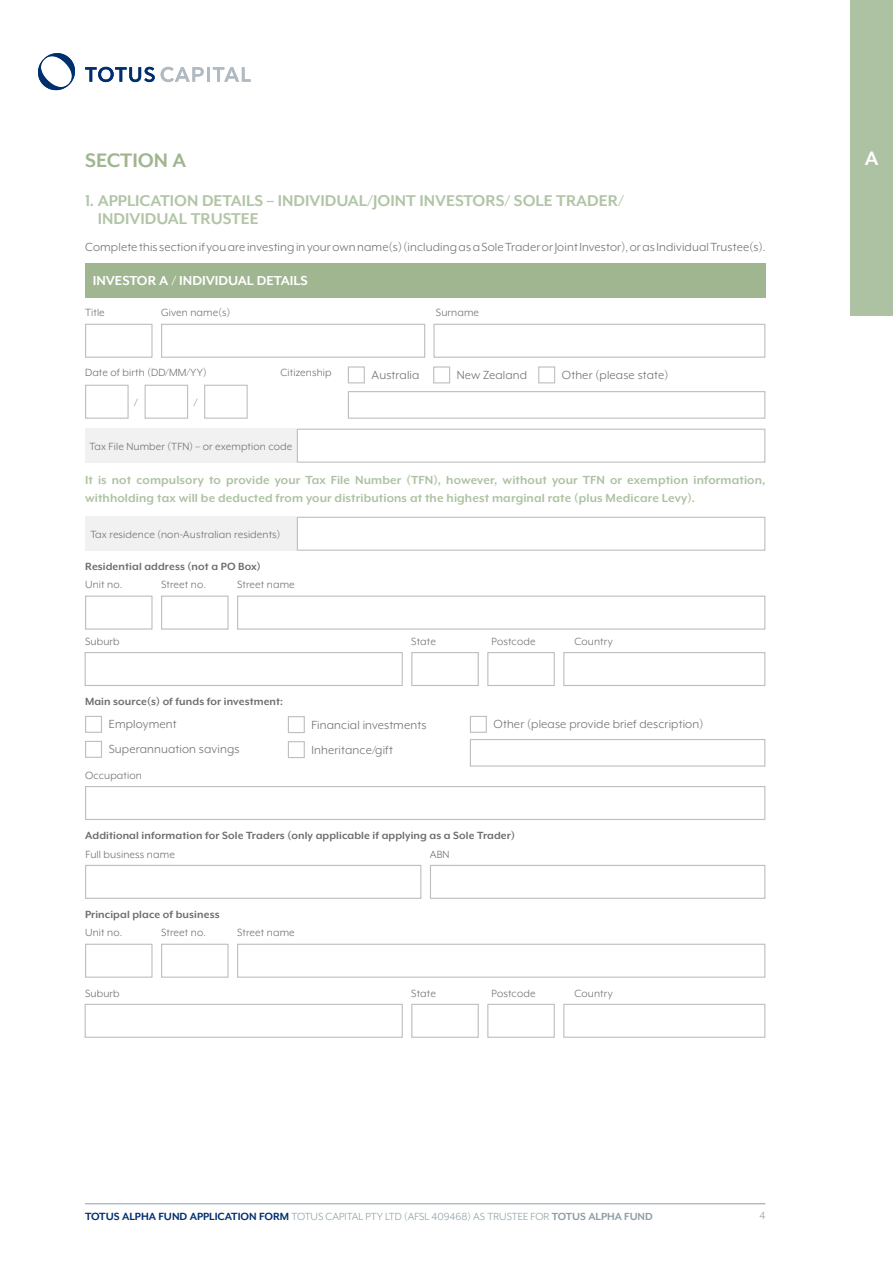
<style>
.page{position:relative;width:893px;height:1263px;background:#fff}
.page>*{position:absolute;margin:0;border:0;box-sizing:border-box;transform-origin:0 0}
.t1{font:700 22.5px "Mr Eaves XL Mod OT";color:#9fb691}
.t2{font:700 22.5px "Mr Eaves XL Mod OT";color:#fff}
.t3{font:700 18px/18px "Mr Eaves XL Mod OT";color:#b2c5a7}
.t4{font:700 15px "Mr Eaves XL Mod OT";color:#fff}
.t5{font:13.5px/25px "Mr Eaves XL Mod OT";letter-spacing:.01em;color:#6d6e71}
.t6{font:700 13.5px/18px "Mr Eaves XL Mod OT";letter-spacing:.01em;color:#adc2a2}
.t7{font:12px "Mr Eaves XL Mod OT";letter-spacing:.01em;color:#6d6e71}
.t8{font:700 12px "Mr Eaves XL Mod OT";letter-spacing:.01em;color:#6d6e71}
.t9{font:12px "Mr Eaves XL Mod OT";color:#8d9fa5}
.t10{font:11.85px "Mr Eaves XL Mod OT";color:#8d9fa5}
.s1{font-weight:700;font-size:12px;color:#002f6e}
.s2{font-weight:700}
</style>
<div class="page">
<hr style="left:85px;top:1203px;width:680px;height:1px;background:#8d9fa5">
<div style="left:850px;top:0;width:43px;height:316px;background:#adc2a2"></div>
<div style="left:85px;top:429px;width:212px;height:34px;background:#f1f1f2"></div>
<div style="left:85px;top:517px;width:212px;height:34px;background:#f1f1f2"></div>
<div style="left:85px;top:264px;width:680px;height:34px;background:#9fb691"></div>
<div style="left:85px;top:786px;width:680px;height:34px;border:1px solid #bcbec0"></div>
<div style="left:85px;top:596px;width:68px;height:34px;border:1px solid #bcbec0"></div>
<div style="left:85px;top:944px;width:68px;height:34px;border:1px solid #bcbec0"></div>
<div style="left:85px;top:324px;width:68px;height:34px;border:1px solid #bcbec0"></div>
<div style="left:411px;top:652px;width:68px;height:34px;border:1px solid #bcbec0"></div>
<div style="left:411px;top:1004px;width:68px;height:34px;border:1px solid #bcbec0"></div>
<div style="left:433px;top:324px;width:332px;height:34px;border:1px solid #bcbec0"></div>
<div style="left:161px;top:596px;width:68px;height:34px;border:1px solid #bcbec0"></div>
<div style="left:161px;top:944px;width:68px;height:34px;border:1px solid #bcbec0"></div>
<div style="left:161px;top:324px;width:264px;height:34px;border:1px solid #bcbec0"></div>
<div style="left:487px;top:652px;width:68px;height:34px;border:1px solid #bcbec0"></div>
<div style="left:487px;top:1004px;width:68px;height:34px;border:1px solid #bcbec0"></div>
<div style="left:237px;top:596px;width:528px;height:34px;border:1px solid #bcbec0"></div>
<div style="left:237px;top:944px;width:528px;height:34px;border:1px solid #bcbec0"></div>
<div style="left:563px;top:652px;width:202px;height:34px;border:1px solid #bcbec0"></div>
<div style="left:563px;top:1004px;width:202px;height:34px;border:1px solid #bcbec0"></div>
<div style="left:470px;top:739px;width:295px;height:28px;border:1px solid #bcbec0"></div>
<div style="left:85px;top:652px;width:318px;height:34px;border:1px solid #bcbec0"></div>
<div style="left:85px;top:1004px;width:318px;height:34px;border:1px solid #bcbec0"></div>
<div style="left:297px;top:429px;width:468px;height:34px;border:1px solid #bcbec0"></div>
<div style="left:297px;top:517px;width:468px;height:34px;border:1px solid #bcbec0"></div>
<div style="left:348px;top:391px;width:417px;height:28px;background:#fff;border:1px solid #bcbec0"></div>
<div style="left:348px;top:366px;width:17px;height:17px;background:#fff;border:1px solid #bcbec0"></div>
<div style="left:433px;top:366px;width:17px;height:17px;background:#fff;border:1px solid #bcbec0"></div>
<div style="left:538px;top:366px;width:17px;height:17px;background:#fff;border:1px solid #bcbec0"></div>
<div style="left:85px;top:716px;width:17px;height:17px;border:1px solid #bcbec0"></div>
<div style="left:85px;top:741px;width:17px;height:17px;border:1px solid #bcbec0"></div>
<div style="left:85px;top:385px;width:44px;height:34px;border:1px solid #bcbec0"></div>
<div style="left:145px;top:385px;width:43px;height:34px;border:1px solid #bcbec0"></div>
<div style="left:204px;top:385px;width:44px;height:34px;border:1px solid #bcbec0"></div>
<div style="left:288px;top:716px;width:17px;height:17px;border:1px solid #bcbec0"></div>
<div style="left:288px;top:741px;width:17px;height:17px;border:1px solid #bcbec0"></div>
<div style="left:470px;top:716px;width:17px;height:17px;border:1px solid #bcbec0"></div>
<svg style="left:38px;top:53px;width:37px;height:37px"></svg>
<svg style="left:85px;top:67px;width:70px;height:15px"></svg>
<svg style="left:161px;top:67px;width:43px;height:15px"></svg>
<hr style="left:207px;top:67px;width:3px;height:15px;background:#afbac2">
<svg style="left:213px;top:67px;width:38px;height:15px"></svg>
<div style="left:85px;top:865px;width:336px;height:34px;border:1px solid #bcbec0"></div>
<div style="left:430px;top:865px;width:335px;height:34px;border:1px solid #bcbec0"></div>
<h1 class="t1" style="left:85px;top:149px;width:103px">SECTION A</h1>
<h1 class="t2" style="left:865px;top:147px;width:15px">A</h1>
<h2 class="t3" style="left:98px;top:192px;width:528px;text-indent:-13px">1. APPLICATION DETAILS – INDIVIDUAL/JOINT INVESTORS/ SOLE TRADER/<br>INDIVIDUAL TRUSTEE</h2>
<p class="t5" style="left:85px;top:234px;width:682px">Complete this section if you are investing in your own name(s) (including as a Sole Trader or Joint Investor), or as Individual Trustee(s).</p>
<p class="t4" style="left:93px;top:272px;width:217px">INVESTOR A / INDIVIDUAL DETAILS</p>
<p class="t7" style="left:85px;top:307px;width:21px">Title</p>
<p class="t7" style="left:161px;top:307px;width:71px">Given name(s)</p>
<p class="t7" style="left:436px;top:307px;width:45px">Surname</p>
<p class="t7" style="left:85px;top:366px;width:123px">Date of birth (DD/MM/YY)</p>
<p class="t7" style="left:134px;top:397px;width:5px">/</p>
<p class="t7" style="left:194px;top:397px;width:5px">/</p>
<p class="t7" style="left:280px;top:366px;width:53px">Citizenship</p>
<p class="t5" style="left:372px;top:362px;width:49px">Australia</p>
<p class="t5" style="left:457px;top:362px;width:72px">New Zealand</p>
<p class="t5" style="left:562px;top:362px;width:108px">Other (please state)</p>
<p class="t7" style="left:90px;top:441px;width:204px">Tax File Number (TFN) – or exemption code</p>
<p class="t6" style="left:85px;top:471px;width:682px">It is not compulsory to provide your Tax File Number (TFN), however, without your TFN or exemption information, withholding tax will be deducted from your distributions at the highest marginal rate (plus Medicare Levy).</p>
<p class="t7" style="left:90px;top:529px;width:192px">Tax residence (non-Australian residents)</p>
<p class="t8" style="left:85px;top:560px;width:177px">Residential address (not a PO Box)</p>
<p class="t7" style="left:85px;top:579px;width:39px">Unit no.</p>
<p class="t7" style="left:85px;top:635px;width:36px">Suburb</p>
<p class="t7" style="left:161px;top:579px;width:46px">Street no.</p>
<p class="t7" style="left:237px;top:579px;width:59px">Street name</p>
<p class="t7" style="left:411px;top:635px;width:26px">State</p>
<p class="t7" style="left:492px;top:635px;width:45px">Postcode</p>
<p class="t7" style="left:574px;top:635px;width:40px">Country</p>
<p class="t8" style="left:85px;top:695px;width:200px">Main source(s) of funds for investment:</p>
<p class="t5" style="left:109px;top:712px;width:132px">Employment<br>Superannuation savings</p>
<p class="t7" style="left:85px;top:769px;width:58px">Occupation</p>
<p class="t5" style="left:312px;top:712px;width:116px">Financial investments<br>Inheritance/gift</p>
<p class="t5" style="left:494px;top:712px;width:211px">Other (please provide brief description)</p>
<p class="t8" style="left:85px;top:829px;width:431px">Additional information for Sole Traders (only applicable if applying as a Sole Trader)</p>
<p class="t7" style="left:85px;top:848px;width:91px">Full business name</p>
<p class="t7" style="left:430px;top:848px;width:21px">ABN</p>
<p class="t8" style="left:85px;top:908px;width:136px">Principal place of business</p>
<p class="t7" style="left:85px;top:927px;width:39px">Unit no.</p>
<p class="t7" style="left:161px;top:927px;width:46px">Street no.</p>
<p class="t7" style="left:237px;top:927px;width:59px">Street name</p>
<p class="t7" style="left:85px;top:987px;width:36px">Suburb</p>
<p class="t7" style="left:411px;top:987px;width:26px">State</p>
<p class="t7" style="left:492px;top:987px;width:45px">Postcode</p>
<p class="t7" style="left:574px;top:987px;width:40px">Country</p>
<p class="t10" style="left:85px;top:1210px;width:569px"><span class="s1">TOTUS ALPHA FUND APPLICATION FORM</span> TOTUS CAPITAL PTY LTD (AFSL 409468) AS TRUSTEE FOR <span class="s2">TOTUS ALPHA FUND</span></p>
<p class="t9" style="left:759px;top:1209px;width:8px">4</p>
</div>
